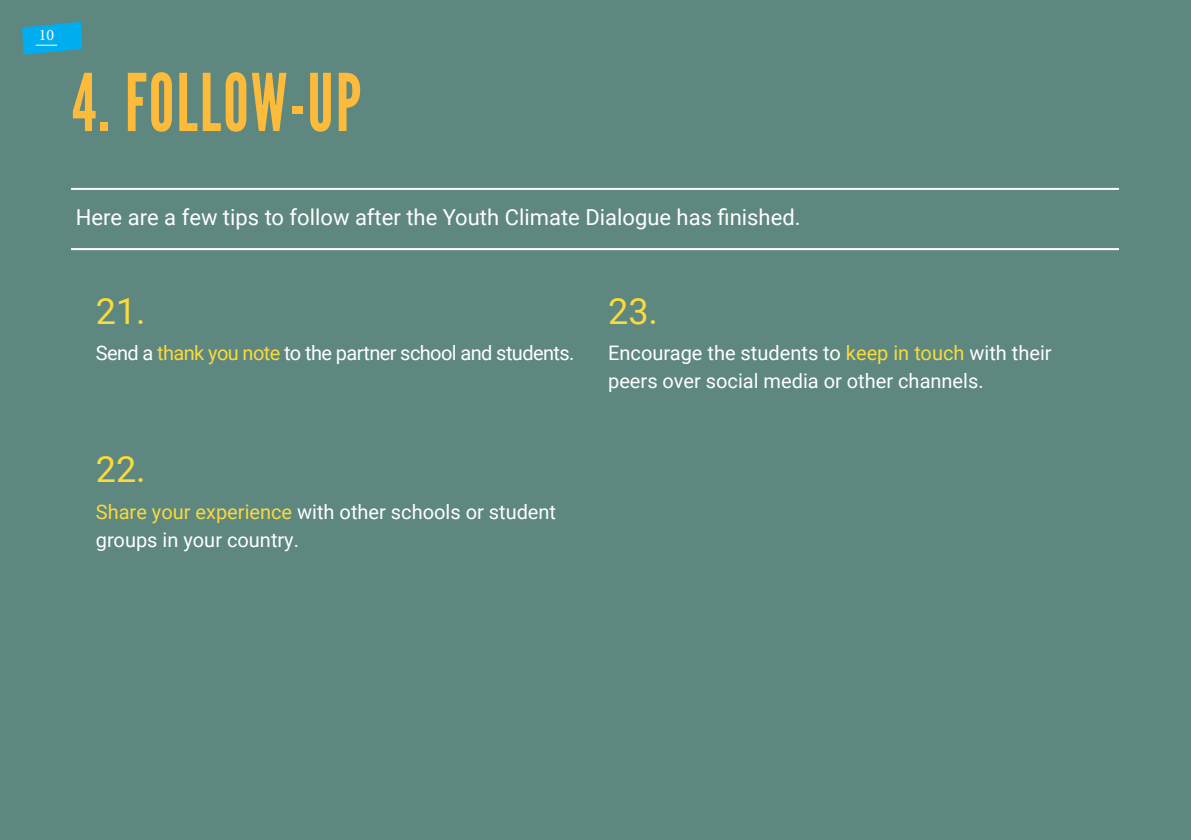
<style>
.page{position:relative;width:1191px;height:840px;background:#fff}
.page>*{position:absolute;margin:0;border:0;box-sizing:border-box;transform-origin:0 0}
.t1{font:79.2px "League Gothic";letter-spacing:.03em;color:#fdbb3b;scale:.91 1}
.t2{font:36px "Roboto";color:#fada3d}
.t3{font:22px "Roboto";color:#fff}
.t4{font:20px/28px "Roboto";color:#fff}
.t5{font:20px "Roboto";letter-spacing:-.03em;color:#fff}
.t6{font:16px "Minion Pro";color:#fff}
.s1{color:#fada3d}
</style>
<div class="page">
<div style="left:0;top:0;width:1191px;height:839px;background:#5a857c"></div>
<svg style="left:22px;top:22px;width:60px;height:33px"></svg>
<hr style="left:71px;top:188px;width:1048px;height:2px;background:#fff">
<hr style="left:71px;top:248px;width:1048px;height:2px;background:#fff">
<p class="t6" style="left:39px;top:24px;width:17px">10</p>
<p class="t1" style="left:72px;top:56px;width:319px">4. FOLLOW-UP</p>
<p class="t3" style="left:76px;top:202px;width:726px">Here are a few tips to follow after the Youth Climate Dialogue has finished.</p>
<p class="t2" style="left:96px;top:286px;width:51px">21.</p>
<p class="t5" style="left:96px;top:339px;width:480px">Send a <span class="s1">thank you note</span> to the partner school and students.</p>
<p class="t2" style="left:96px;top:444px;width:51px">22.</p>
<p class="t4" style="left:96px;top:496px;width:462px"><span class="s1">Share your experience</span> with other schools or student groups in your country.</p>
<p class="t2" style="left:608px;top:286px;width:51px">23.</p>
<p class="t4" style="left:608px;top:338px;width:445px">Encourage the students to <span class="s1">keep in touch</span> with their peers over social media or other channels.</p>
</div>
